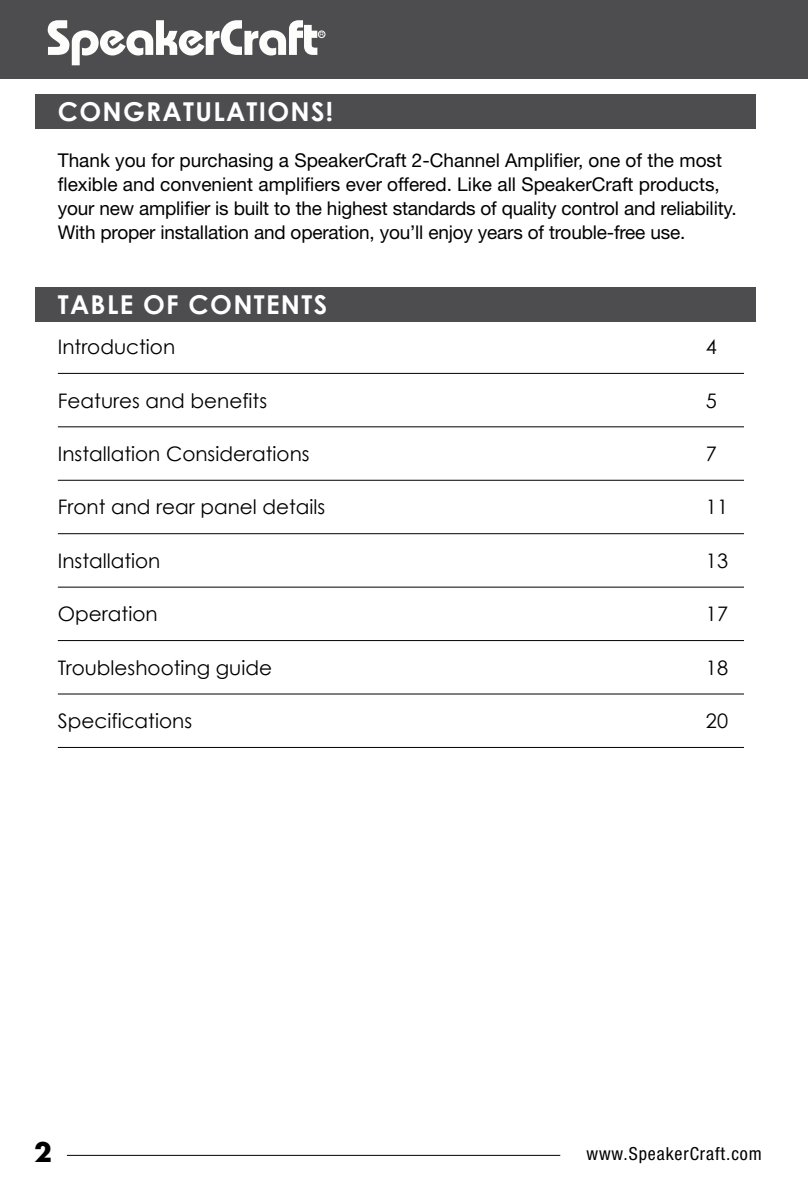
<style>
.page{position:relative;width:808px;height:1196px;background:#fff}
.page>*{position:absolute;margin:0;border:0;box-sizing:border-box;transform-origin:0 0}
.t1{font:700 26px "Century Gothic";letter-spacing:.05em;color:#fff}
.t2{font:700 26px "Futura Std";color:#000}
.t3{font:20px "Century Gothic";color:#000}
.t4{font:19px/24px "Helvetica Neue LT Std";letter-spacing:-.01em;color:#000}
.t5{font:condensed 18px "Helvetica Neue LT Std";letter-spacing:.05em;color:#000}
</style>
<div class="page">
<hr style="left:67px;top:1154px;width:493px;height:1px;background:#000">
<div style="left:0;top:0;width:808px;height:79px;background:#4d4d4f"></div>
<div style="left:318px;top:31px;width:7px;height:7px;border:1px solid #fdfdfc;border-radius:50%"></div>
<svg style="left:48px;top:20px;width:276px;height:45px"></svg>
<div style="left:36px;top:94px;width:720px;height:35px;background:#4d4d4f"></div>
<div style="left:36px;top:287px;width:720px;height:35px;background:#4d4d4f"></div>
<hr style="left:58px;top:373px;width:686px;height:1px;background:#000">
<hr style="left:58px;top:426px;width:686px;height:1px;background:#000">
<hr style="left:58px;top:479px;width:686px;height:1px;background:#000">
<hr style="left:58px;top:533px;width:686px;height:1px;background:#000">
<hr style="left:58px;top:586px;width:686px;height:1px;background:#000">
<hr style="left:58px;top:640px;width:686px;height:1px;background:#000">
<hr style="left:58px;top:693px;width:686px;height:1px;background:#000">
<hr style="left:58px;top:746px;width:686px;height:1px;background:#000">
<h1 class="t1" style="left:58px;top:95px;width:277px">CONGRATULATIONS!</h1>
<p class="t4" style="left:58px;top:148px;width:680px">Thank you for purchasing a SpeakerCraft 2-Channel Amplifier, one of the most flexible and convenient amplifiers ever offered. Like all SpeakerCraft products, your new amplifier is built to the highest standards of quality control and reliability.<br>With proper installation and operation, you’ll enjoy years of trouble-free use.</p>
<h1 class="t1" style="left:58px;top:288px;width:271px">TABLE OF CONTENTS</h1>
<p class="t3" style="left:58px;top:335px;width:119px">Introduction</p>
<p class="t3" style="left:706px;top:335px;width:13px">4</p>
<p class="t3" style="left:58px;top:388px;width:211px">Features and benefits</p>
<p class="t3" style="left:706px;top:388px;width:13px">5</p>
<p class="t3" style="left:58px;top:441px;width:253px">Installation Considerations</p>
<p class="t3" style="left:706px;top:441px;width:13px">7</p>
<p class="t3" style="left:58px;top:495px;width:269px">Front and rear panel details</p>
<p class="t3" style="left:706px;top:495px;width:24px">11</p>
<p class="t3" style="left:58px;top:548px;width:104px">Installation</p>
<p class="t3" style="left:706px;top:548px;width:24px">13</p>
<p class="t3" style="left:58px;top:602px;width:101px">Operation</p>
<p class="t3" style="left:706px;top:602px;width:24px">17</p>
<p class="t3" style="left:58px;top:655px;width:216px">Troubleshooting guide</p>
<p class="t3" style="left:706px;top:655px;width:24px">18</p>
<p class="t3" style="left:58px;top:708px;width:136px">Specifications</p>
<p class="t3" style="left:706px;top:708px;width:24px">20</p>
<h1 class="t2" style="left:34px;top:1135px;width:19px">2</h1>
<p class="t5" style="left:586px;top:1142px;width:177px">www.SpeakerCraft.com</p>
</div>
